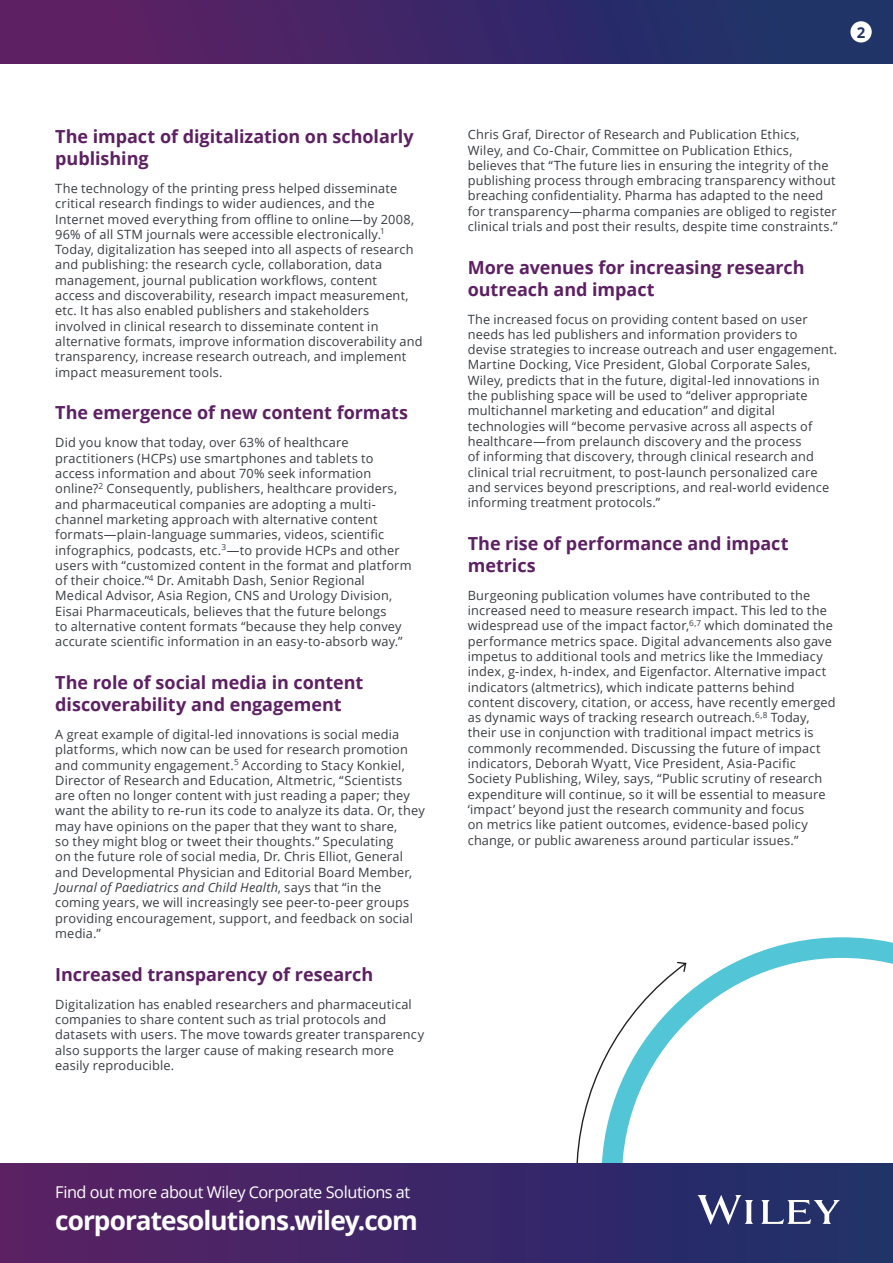
<style>
.page{position:relative;width:893px;height:1263px;background:#fff}
.page>*{position:absolute;margin:0;border:0;box-sizing:border-box;transform-origin:0 0}
.t1{font:700 26.25px "Open Sans";letter-spacing:-.035em;color:#fff}
.t2{font:700 18px/21.6px "Open Sans";letter-spacing:-.005em;color:#5d2063}
.t3{font:16.35px "Open Sans";letter-spacing:-.025em;color:#fff}
.t4{font:700 15px "Open Sans";color:#213468}
.t5{font:12.75px/15.3px "Open Sans";letter-spacing:.015em;color:#383d42}
.s1{font-style:italic}
</style>
<div class="page">
<svg style="left:601px;top:937px;width:292px;height:226px"></svg>
<div style="left:0;top:1163px;width:893px;height:100px;background:linear-gradient(to right,#5a2064,#1c2f6b)"></div>
<svg style="left:698px;top:1195px;width:142px;height:30px"></svg>
<div style="left:0;top:0;width:893px;height:64px;background:linear-gradient(to right,#631d63,#17346a)"></div>
<div style="left:850px;top:21px;width:22px;height:22px;background:#fff;border-radius:50%"></div>
<h2 class="t2" style="left:55px;top:125px;width:360px">The impact of digitalization on scholarly publishing</h2>
<p class="t5" style="left:55px;top:180px;width:369px">The technology of the printing press helped disseminate critical research findings to wider audiences, and the Internet moved everything from offline to online—by 2008, 96% of all STM journals were accessible electronically.<sup>1<br></sup>Today, digitalization has seeped into all aspects of research and publishing: the research cycle, collaboration, data management, journal publication workflows, content<br>access and discoverability, research impact measurement, etc. It has also enabled publishers and stakeholders involved in clinical research to disseminate content in alternative formats, improve information discoverability and transparency, increase research outreach, and implement impact measurement tools.</p>
<h2 class="t2" style="left:55px;top:402px;width:354px">The emergence of new content formats</h2>
<p class="t5" style="left:55px;top:435px;width:358px">Did you know that today, over 63% of healthcare practitioners (HCPs) use smartphones and tablets to access information and about 70% seek information online?<sup>2</sup> Consequently, publishers, healthcare providers, and pharmaceutical companies are adopting a multi&shy;channel marketing approach with alternative content formats—plain-language summaries, videos, scientific infographics, podcasts, etc.<sup>3</sup>—to provide HCPs and other users with “customized content in the format and platform of their choice.”<sup>4</sup> Dr. Amitabh Dash, Senior Regional Medical Advisor, Asia Region, CNS and Urology Division, Eisai Pharmaceuticals, believes that the future belongs<br>to alternative content formats “because they help convey accurate scientific information in an easy-to-absorb way.”</p>
<h2 class="t2" style="left:55px;top:671px;width:310px">The role of social media in content discoverability and engagement</h2>
<p class="t5" style="left:55px;top:726px;width:371px">A great example of digital-led innovations is social media platforms, which now can be used for research promotion and community engagement.<sup>5</sup> According to Stacy Konkiel, Director of Research and Education, Altmetric, “Scientists are often no longer content with just reading a paper; they want the ability to re-run its code to analyze its data. Or, they may have opinions on the paper that they want to share,<br>so they might blog or tweet their thoughts.” Speculating<br>on the future role of social media, Dr. Chris Elliot, General and Developmental Physician and Editorial Board Member, <span class="s1">Journal of Paediatrics and Child Health</span>, says that “in the coming years, we will increasingly see peer-to-peer groups providing encouragement, support, and feedback on social media.”</p>
<h2 class="t2" style="left:55px;top:963px;width:319px">Increased transparency of research</h2>
<p class="t5" style="left:55px;top:996px;width:370px">Digitalization has enabled researchers and pharmaceutical companies to share content such as trial protocols and datasets with users. The move towards greater transparency also supports the larger cause of making research more easily reproducible.</p>
<p class="t4" style="left:857px;top:22px;width:10px">2</p>
<p class="t5" style="left:468px;top:127px;width:371px">Chris Graf, Director of Research and Publication Ethics, Wiley, and Co-Chair, Committee on Publication Ethics, believes that “The future lies in ensuring the integrity of the publishing process through embracing transparency without breaching confidentiality. Pharma has adapted to the need for transparency—pharma companies are obliged to register clinical trials and post their results, despite time constraints.”</p>
<h2 class="t2" style="left:468px;top:256px;width:338px">More avenues for increasing research outreach and impact</h2>
<p class="t5" style="left:468px;top:311px;width:371px">The increased focus on providing content based on user needs has led publishers and information providers to devise strategies to increase outreach and user engagement.<br>Martine Docking, Vice President, Global Corporate Sales, Wiley, predicts that in the future, digital-led innovations in the publishing space will be used to “deliver appropriate multichannel marketing and education” and digital technologies will “become pervasive across all aspects of healthcare—from prelaunch discovery and the process<br>of informing that discovery, through clinical research and clinical trial recruitment, to post-launch personalized care and services beyond prescriptions, and real-world evidence informing treatment protocols.”</p>
<h2 class="t2" style="left:468px;top:532px;width:322px">The rise of performance and impact metrics</h2>
<p class="t5" style="left:468px;top:587px;width:369px">Burgeoning publication volumes have contributed to the increased need to measure research impact. This led to the widespread use of the impact factor,<sup>6,7</sup> which dominated the performance metrics space. Digital advancements also gave impetus to additional tools and metrics like the Immediacy index, g-index, h-index, and Eigenfactor. Alternative impact indicators (altmetrics), which indicate patterns behind content discovery, citation, or access, have recently emerged as dynamic ways of tracking research outreach.<sup>6,8</sup> Today, their use in conjunction with traditional impact metrics is commonly recommended. Discussing the future of impact indicators, Deborah Wyatt, Vice President, Asia-Pacific Society Publishing, Wiley, says, “Public scrutiny of research expenditure will continue, so it will be essential to measure ‘impact’ beyond just the research community and focus<br>on metrics like patient outcomes, evidence-based policy change, or public awareness around particular issues.”</p>
<p class="t3" style="left:55px;top:1181px;width:356px">Find out more about Wiley Corporate Solutions at</p>
<h1 class="t1" style="left:55px;top:1201px;width:364px">corporatesolutions.wiley.com</h1>
</div>
